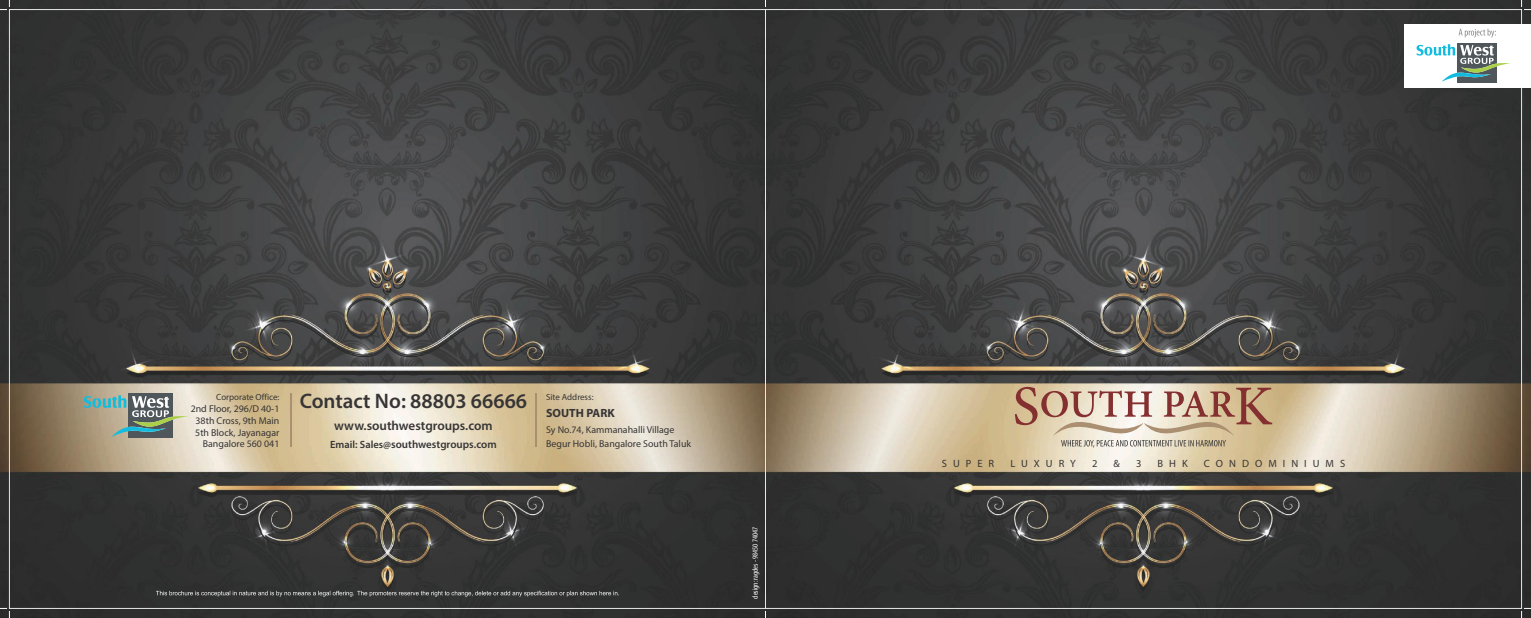
<style>
.page{position:relative;width:1531px;height:618px;background:#fff}
.page>*{position:absolute;margin:0;border:0;box-sizing:border-box;transform-origin:0 0}
.t1{font:600 21px "Myriad Pro";color:#373535}
.t2{font:600 13.12px "Myriad Pro";color:#373535}
.t3{font:700 11.9px "Myriad Pro";color:#373535}
.t4{font:600 11.03px "Myriad Pro";color:#373535}
.t5{font:10.5px "Myriad Pro";letter-spacing:.575em;color:#373535}
.t6{font:9.89px/11.9px "Myriad Pro";color:#373535;text-align:right}
.t7{font:8.92px "Myriad Pro";color:#373535}
.t8{font:condensed 7.88px "Myriad Pro";color:#fff}
.s1{font-size:10.5px}
</style>
<div class="page">
<img style="left:0;top:0;width:1531px;height:618px">
<svg style="left:156px;top:590px;width:463px;height:6px;background:#595a59"></svg>
<svg style="left:1015px;top:387px;width:257px;height:64px;background:#d1b9a1"></svg>
<svg style="left:1521px;top:0;width:10px;height:10px"></svg>
<svg style="left:1521px;top:608px;width:10px;height:10px"></svg>
<svg style="left:0;top:0;width:10px;height:10px"></svg>
<svg style="left:0;top:608px;width:10px;height:10px"></svg>
<div style="left:1404px;top:24px;width:127px;height:63px;background:#fff"></div>
<svg style="left:1458px;top:29px;width:38px;height:9px"></svg>
<div style="left:1457px;top:43px;width:40px;height:39px;background:#50575b"></div>
<svg style="left:1416px;top:44px;width:95px;height:39px"></svg>
<hr style="left:291px;top:393px;width:1px;height:54px;background:#aa8f71">
<hr style="left:535px;top:393px;width:2px;height:54px;background:#aa8f71">
<div style="left:129px;top:393px;width:44px;height:44px;background:#50575b"></div>
<svg style="left:84px;top:395px;width:104px;height:43px"></svg>
<p class="t7" style="left:216px;top:393px;width:65px">Corporate Office:</p>
<p class="t6" style="left:191px;top:403px;width:90px">2nd Floor, 296/D 40-1<br>38th Cross, 9th Main<br>5th Block, Jayanagar<br>Bangalore 560 041</p>
<h1 class="t1" style="left:300px;top:392px;width:229px">Contact No: 88803 66666</h1>
<h2 class="t2" style="left:334px;top:420px;width:160px">www.southwestgroups.com</h2>
<p class="t4" style="left:330px;top:439px;width:168px"><span class="s1">Email: Sales@</span>southwestgroups.com</p>
<p class="t7" style="left:546px;top:393px;width:49px">Site Address:</p>
<p class="t3" style="left:546px;top:408px;width:70px">SOUTH PARK</p>
<p class="t6" style="left:546px;top:423px;width:146px;line-height:14.8px;text-align:left">Sy No.74, Kammanahalli Village<br>Begur Hobli, Bangalore South Taluk</p>
<p class="t8" style="left:752px;top:598px;width:73px;rotate:-90deg">design: ragdes - 98450 74047</p>
<p class="t5" style="left:942px;top:459px;width:54px">SUPER</p>
<p class="t5" style="left:1010px;top:459px;width:67px">LUXURY</p>
<p class="t5" style="left:1092px;top:459px;width:7px">2</p>
<p class="t5" style="left:1113px;top:459px;width:8px">&amp;</p>
<p class="t5" style="left:1136px;top:459px;width:7px">3</p>
<p class="t5" style="left:1157px;top:459px;width:32px">BHK</p>
<p class="t5" style="left:1204px;top:459px;width:143px">CONDOMINIUMS</p>
</div>
